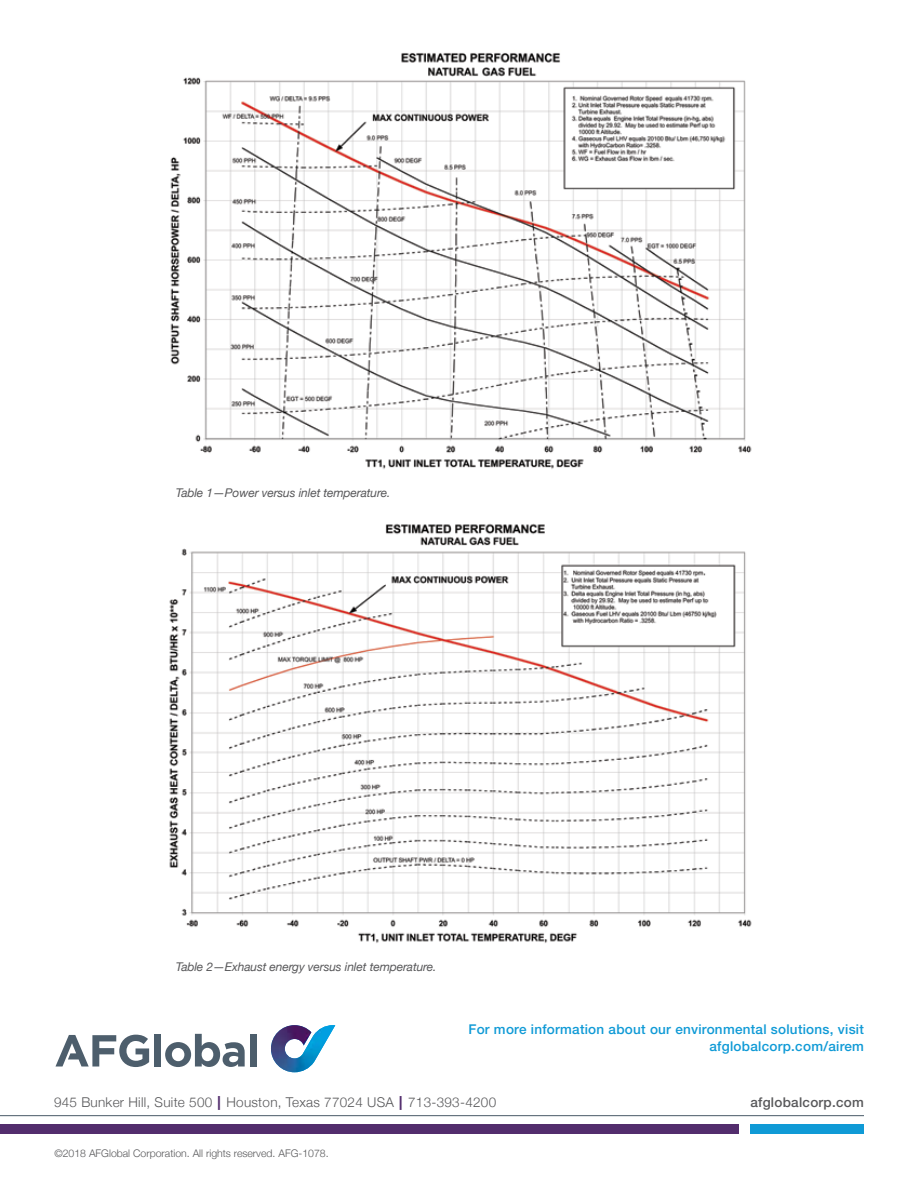
<style>
.page{position:relative;width:918px;height:1188px;background:#fff}
.page>*{position:absolute;margin:0;border:0;box-sizing:border-box;transform-origin:0 0}
.t1{font:500 13.5px/16.2px "Helvetica Neue";letter-spacing:.02em;color:#0f9ad6;text-align:right}
.t2{font:300 13.5px "Helvetica Neue";letter-spacing:.02em;color:#58585a}
.t3{font:500 13.5px "Helvetica Neue";letter-spacing:.02em;color:#58585a}
.t4{font:italic 12px "Helvetica Neue";letter-spacing:-.01em;color:#58585a}
.t5{font:300 10.5px "Helvetica Neue";color:#58585a}
.s1{font-family:"Gotham";font-weight:700;font-size:15px;color:#532d6d}
</style>
<div class="page">
<div style="left:751px;top:1124px;width:113px;height:10px;background:#0f9ad6"></div>
<div style="left:0;top:1124px;width:738px;height:10px;background:#532d6d"></div>
<hr style="left:0;top:1115px;width:864px;height:1px;background:#495966">
<div style="left:154px;top:1034px;width:7px;height:33px;background:#4d5e6c"></div>
<svg style="left:165px;top:1034px;width:80px;height:33px"></svg>
<div style="left:250px;top:1034px;width:7px;height:33px;background:#4d5e6c"></div>
<svg style="left:55px;top:1035px;width:94px;height:32px"></svg>
<img style="left:271px;top:1025px;width:64px;height:47px">
<img style="left:170px;top:52px;width:582px;height:417px">
<img style="left:169px;top:523px;width:583px;height:420px">
<p class="t4" style="left:176px;top:484px;width:216px">Table 1—Power versus inlet temperature.</p>
<p class="t4" style="left:176px;top:958px;width:262px">Table 2—Exhaust energy versus inlet temperature.</p>
<p class="t1" style="left:468px;top:1021px;width:397px">For more information about our environmental solutions, visit afglobalcorp.com/airem</p>
<p class="t2" style="left:54px;top:1094px;width:444px">945 Bunker Hill, Suite 500 <span class="s1">|</span> Houston, Texas 77024 USA <span class="s1">|</span> 713-393-4200</p>
<p class="t5" style="left:54px;top:1147px;width:276px">©2018 AFGlobal Corporation. All rights reserved. AFG-1078.</p>
<p class="t3" style="left:750px;top:1094px;width:115px">afglobalcorp.com</p>
</div>
